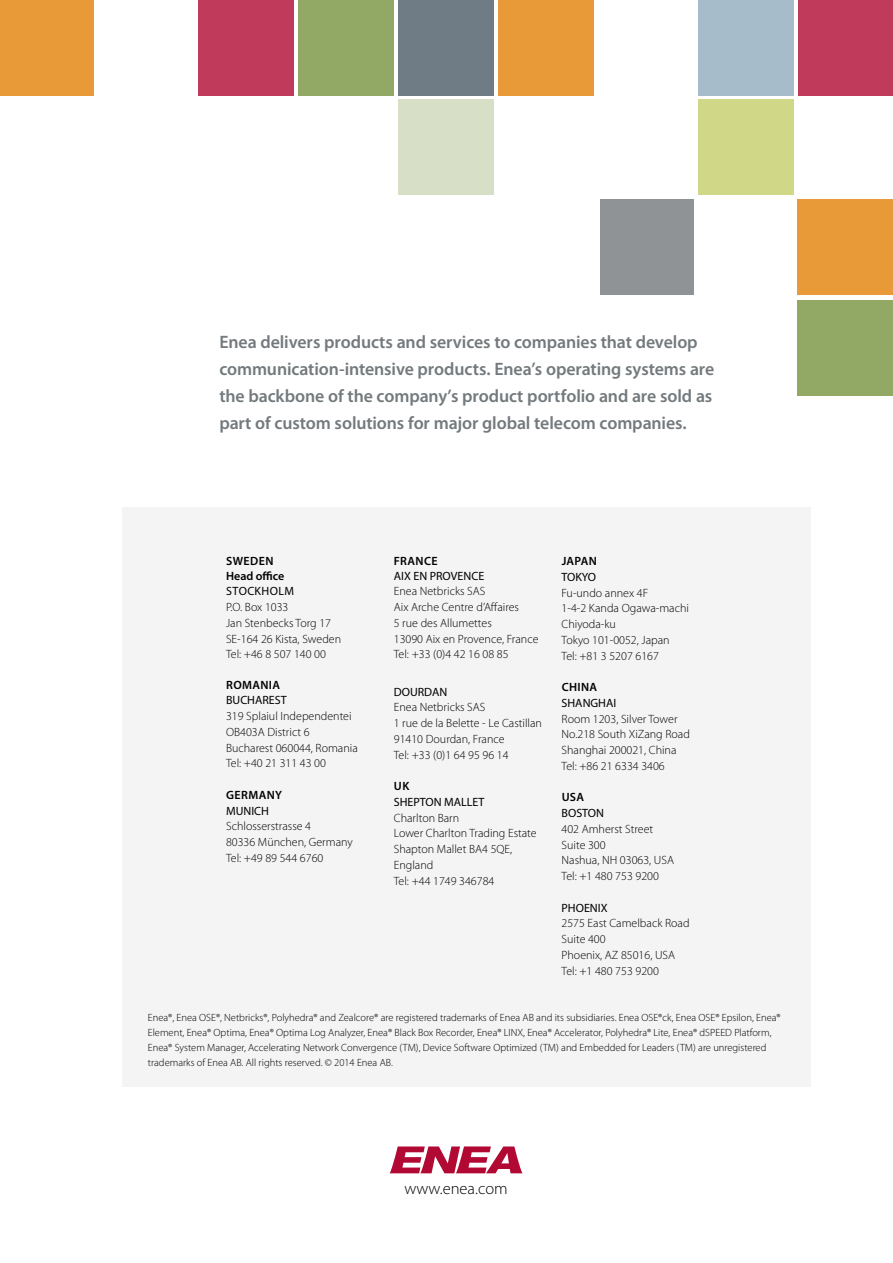
<style>
.page{position:relative;width:893px;height:1263px;background:#fff}
.page>*{position:absolute;margin:0;border:0;box-sizing:border-box;transform-origin:0 0}
.t1{font:600 18px/27px "Myriad Pro";letter-spacing:-.005em;color:#73797c}
.t2{font:300 16.5px "Myriad Pro";color:#000}
.t3{font:300 12px/15.8px "Myriad Pro";color:#000}
.t4{font:12px "Myriad Pro";color:#000}
.t5{font:600 12px/14.4px "Myriad Pro";letter-spacing:.03em;color:#000}
.t6{font:12px "Myriad Pro";letter-spacing:.035em;color:#000}
.t7{font:300 10.5px/15px "Myriad Pro";color:#000}
</style>
<div class="page">
<svg style="left:390px;top:1146px;width:132px;height:27px"></svg>
<div style="left:122px;top:507px;width:689px;height:580px;background:#f4f4f4"></div>
<div style="left:798px;top:0;width:95px;height:95px;background:#c03a5b"></div>
<div style="left:698px;top:0;width:96px;height:95px;background:#a7bccb"></div>
<div style="left:498px;top:0;width:95px;height:95px;background:#e89a39"></div>
<div style="left:398px;top:0;width:95px;height:95px;background:#6f7c85"></div>
<div style="left:0;top:0;width:93px;height:95px;background:#e89a39"></div>
<div style="left:298px;top:0;width:95px;height:95px;background:#91a965"></div>
<div style="left:198px;top:0;width:95px;height:95px;background:#c03a5b"></div>
<div style="left:698px;top:99px;width:95px;height:95px;background:#d0d887"></div>
<div style="left:398px;top:99px;width:95px;height:95px;background:#d7dfc7"></div>
<div style="left:600px;top:199px;width:93px;height:95px;background:#8f9396"></div>
<div style="left:797px;top:199px;width:95px;height:95px;background:#e89a39"></div>
<div style="left:797px;top:300px;width:95px;height:96px;background:#91a965"></div>
<p class="t1" style="left:219px;top:329px;width:497px">Enea delivers products and services to companies that develop communication-intensive products. Enea’s operating systems are the backbone of the company’s product portfolio and are sold as part of custom solutions for major global telecom companies.</p>
<p class="t5" style="left:226px;top:554px;width:60px">SWEDEN<br>Head office</p>
<p class="t6" style="left:226px;top:585px;width:69px">STOCKHOLM</p>
<p class="t3" style="left:226px;top:599px;width:117px">P.O. Box 1033<br>Jan Stenbecks Torg 17<br>SE-164 26 Kista, Sweden<br>Tel: +46 8 507 140 00</p>
<p class="t5" style="left:226px;top:677px;width:55px">ROMANIA</p>
<p class="t4" style="left:226px;top:694px;width:62px">BUCHAREST</p>
<p class="t3" style="left:226px;top:708px;width:133px">319 Splaiul Independentei<br>OB403A District 6<br>Bucharest 060044, Romania<br>Tel: +40 21 311 43 00</p>
<p class="t5" style="left:226px;top:788px;width:57px">GERMANY</p>
<p class="t4" style="left:226px;top:804px;width:44px">MUNICH</p>
<p class="t3" style="left:226px;top:819px;width:128px">Schlosserstrasse 4<br>80336 München, Germany<br>Tel: +49 89 544 6760</p>
<p class="t5" style="left:394px;top:554px;width:45px">FRANCE</p>
<p class="t4" style="left:394px;top:569px;width:92px">AIX EN PROVENCE</p>
<p class="t3" style="left:394px;top:584px;width:146px">Enea Netbricks SAS<br>Aix Arche Centre d’Affaires<br>5 rue des Allumettes<br>13090 Aix en Provence, France<br>Tel: +33 (0)4 42 16 08 85</p>
<p class="t4" style="left:394px;top:685px;width:55px">DOURDAN</p>
<p class="t3" style="left:394px;top:700px;width:150px">Enea Netbricks SAS<br>1 rue de la Belette - Le Castillan<br>91410 Dourdan, France<br>Tel: +33 (0)1 64 95 96 14</p>
<p class="t5" style="left:394px;top:779px;width:17px">UK</p>
<p class="t4" style="left:394px;top:795px;width:92px">SHEPTON MALLET</p>
<p class="t3" style="left:394px;top:810px;width:144px">Charlton Barn<br>Lower Charlton Trading Estate<br>Shapton Mallet BA4 5QE,<br>England<br>Tel: +44 1749 346784</p>
<p class="t5" style="left:562px;top:554px;width:37px">JAPAN</p>
<p class="t4" style="left:562px;top:570px;width:36px">TOKYO</p>
<p class="t3" style="left:562px;top:585px;width:129px">Fu-undo annex 4F<br>1-4-2 Kanda Ogawa-machi<br>Chiyoda-ku<br>Tokyo 101-0052, Japan<br>Tel: +81 3 5207 6167</p>
<p class="t5" style="left:562px;top:680px;width:37px">CHINA</p>
<p class="t4" style="left:562px;top:696px;width:56px">SHANGHAI</p>
<p class="t3" style="left:562px;top:711px;width:130px">Room 1203, Silver Tower<br>No.218 South XiZang Road<br>Shanghai 200021, China<br>Tel: +86 21 6334 3406</p>
<p class="t5" style="left:562px;top:790px;width:24px">USA</p>
<p class="t4" style="left:562px;top:806px;width:44px">BOSTON</p>
<p class="t3" style="left:562px;top:821px;width:114px">402 Amherst Street<br>Suite 300<br>Nashua, NH 03063, USA<br>Tel: +1 480 753 9200</p>
<p class="t4" style="left:562px;top:901px;width:47px">PHOENIX</p>
<p class="t3" style="left:562px;top:916px;width:129px">2575 East Camelback Road<br>Suite 400<br>Phoenix, AZ 85016, USA<br>Tel: +1 480 753 9200</p>
<p class="t7" style="left:148px;top:1010px;width:634px">Enea®, Enea OSE®, Netbricks®, Polyhedra® and Zealcore® are registered trademarks of Enea AB and its subsidiaries. Enea OSE®ck, Enea OSE® Epsilon, Enea® Element, Enea® Optima, Enea® Optima Log Analyzer, Enea® Black Box Recorder, Enea® LINX, Enea® Accelerator, Polyhedra® Lite, Enea® dSPEED Platform, Enea® System Manager, Accelerating Network Convergence (TM), Device Software Optimized (TM) and Embedded for Leaders (TM) are unregistered trademarks of Enea AB. All rights reserved. © 2014 Enea AB.</p>
<h2 class="t2" style="left:404px;top:1179px;width:105px">www.enea.com</h2>
</div>
